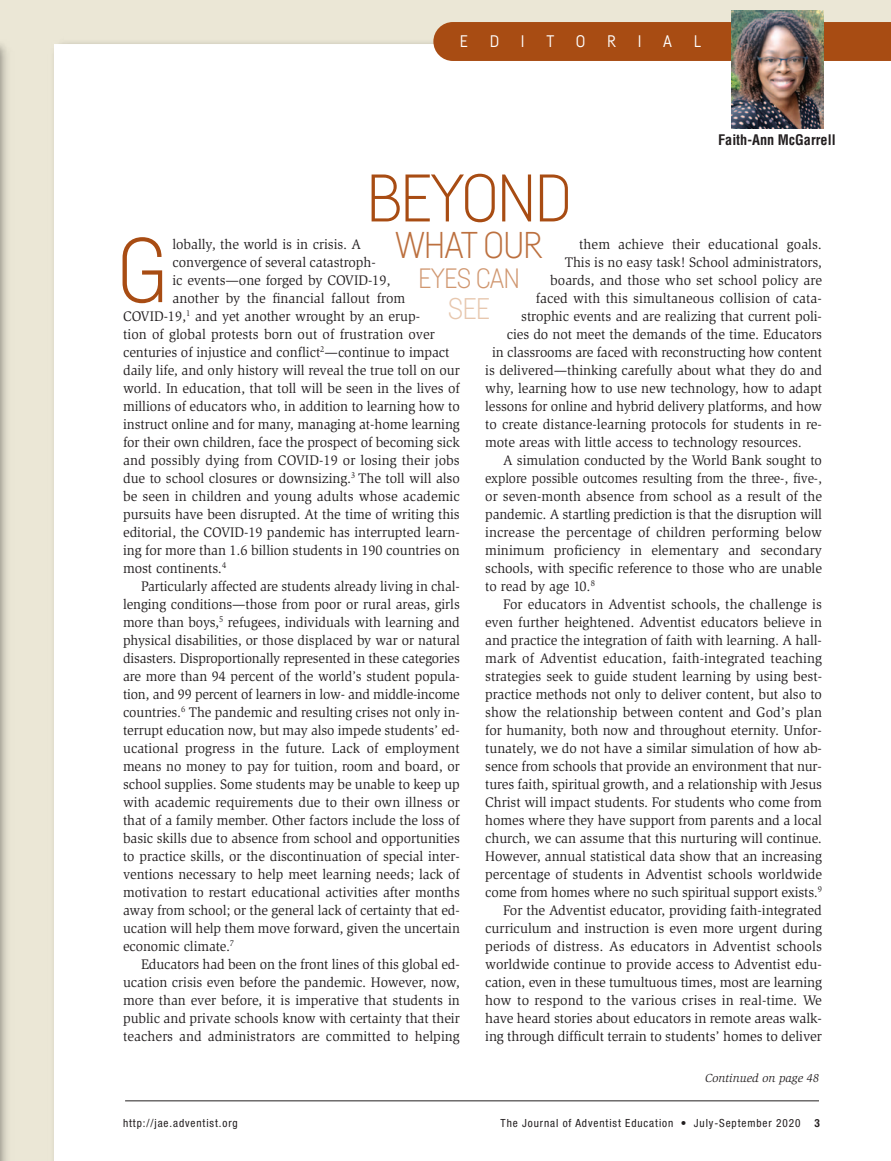
<style>
.page{position:relative;width:891px;height:1161px;background:#ebe7d6}
.page>*{position:absolute;margin:0;border:0;box-sizing:border-box;transform-origin:0 0}
.t1{font:300 90px "Fabrikat";color:#a84c13}
.t2{font:300 66.15px "Fabrikat";letter-spacing:-.035em;color:#a84c13}
.t3{font:300 36.75px "Fabrikat";letter-spacing:-.035em;color:#bc703f}
.t4{font:300 29.4px "Fabrikat";color:#e7c7ae}
.t5{font:300 27.6px "Fabrikat";letter-spacing:-.035em;color:#d09770}
.t6{font:16.5px "Fabrikat";color:#fff}
.t7{font:14.25px/18px "Slimbach Std";letter-spacing:-.005em;color:#231f20;text-align:justify}
.t8{font:14.25px/18px "Slimbach Std";letter-spacing:-.005em;color:#231f20;text-align:justify;scale:.96 1}
.t9{font:700 condensed 14.25px "Helvetica";color:#231f20}
.t10{font:italic 12px "Slimbach Std";color:#231f20}
.t11{font:condensed 11.25px "Helvetica Neue";letter-spacing:.08em;color:#231f20}
.t12{font:700 condensed 11.25px "Helvetica Neue";color:#231f20}
</style>
<div class="page">
<div style="left:54px;top:44px;width:837px;height:1117px;background:#fff"></div>
<img style="left:0;top:44px;width:7px;height:1117px">
<div style="left:433px;top:22px;width:458px;height:39px;background:#a84c13"></div>
<hr style="left:125px;top:1101px;width:694px;height:1px;background:#231f20">
<img style="left:732px;top:10px;width:92px;height:119px">
<div style="left:108px;top:1083px;width:363px;height:17px;background:#fff"></div>
<div style="left:355px;top:231px;width:230px;height:142px;background:#fff"></div>
<p class="t6" style="left:460px;top:32px;width:10px">E</p>
<p class="t6" style="left:490px;top:32px;width:11px">D</p>
<p class="t6" style="left:521px;top:32px;width:5px">I</p>
<p class="t6" style="left:546px;top:32px;width:9px">T</p>
<p class="t6" style="left:576px;top:32px;width:11px">O</p>
<p class="t6" style="left:607px;top:32px;width:10px">R</p>
<p class="t6" style="left:638px;top:32px;width:5px">I</p>
<p class="t6" style="left:663px;top:32px;width:10px">A</p>
<p class="t6" style="left:694px;top:32px;width:9px">L</p>
<p class="t9" style="left:718px;top:135px;width:119px">Faith-Ann McGarrell</p>
<p class="t2" style="left:366px;top:160px;width:208px">BEYOND</p>
<p class="t3" style="left:395px;top:224px;width:149px">WHAT OUR</p>
<p class="t5" style="left:418px;top:262px;width:103px">EYES CAN</p>
<p class="t4" style="left:448px;top:291px;width:44px">SEE</p>
<p class="t1" style="left:117px;top:219px;width:53px">G</p>
<p class="t7" style="left:173px;top:237px;width:190px">lobally, the world is in crisis. A</p>
<p class="t7" style="left:173px;top:255px;width:205px">convergence of several catastroph -</p>
<p class="t7" style="left:173px;top:273px;width:220px">ic events—one forged by COVID-19,</p>
<p class="t7" style="left:173px;top:291px;width:234px">another by the financial fallout from</p>
<p class="t7" style="left:123px;top:309px;width:298px">COVID-19,<sup>1</sup> and yet another wrought by an erup-</p>
<p class="t7" style="left:123px;top:327px;width:313px">tion of global protests born out of frustration over</p>
<p class="t7" style="left:123px;top:345px;width:328px">centuries of injustice and conflict<sup>2</sup>—continue to impact</p>
<p class="t7" style="left:123px;top:363px;width:338px">daily life, and only history will reveal the true toll on our</p>
<p class="t7" style="left:123px;top:381px;width:338px">world. In education, that toll will be seen in the lives of</p>
<p class="t7" style="left:123px;top:399px;width:338px">millions of educators who, in addition to learning how to</p>
<p class="t7" style="left:123px;top:417px;width:338px">instruct online and for many, managing at-home learning</p>
<p class="t7" style="left:123px;top:435px;width:338px">for their own children, face the prospect of becoming sick</p>
<p class="t7" style="left:123px;top:453px;width:338px">and possibly dying from COVID-19 or losing their jobs</p>
<p class="t7" style="left:123px;top:471px;width:338px">due to school closures or downsizing.<sup>3</sup> The toll will also</p>
<p class="t7" style="left:123px;top:489px;width:338px">be seen in children and young adults whose academic</p>
<p class="t7" style="left:123px;top:507px;width:338px">pursuits have been disrupted. At the time of writing this</p>
<p class="t7" style="left:123px;top:525px;width:338px">editorial, the COVID-19 pandemic has interrupted learn-</p>
<p class="t7" style="left:123px;top:543px;width:338px">ing for more than 1.6 billion students in 190 countries on</p>
<p class="t7" style="left:123px;top:561px;width:105px">most continents.<sup>4</sup></p>
<p class="t8" style="left:123px;top:579px;width:352px;text-indent:18px">Particularly affected are students already living in chal&shy;lenging conditions—those from poor or rural areas, girls more than boys,<sup>5</sup> refugees, individuals with learning and physical disabilities, or those displaced by war or natural disasters. Disproportionally represented in these categories are more than 94 percent of the world’s student popula&shy;tion, and 99 percent of learners in low- and middle-income countries.<sup>6</sup> The pandemic and resulting crises not only in&shy;terrupt education now, but may also impede students’ ed&shy;ucational progress in the future. Lack of employment means no money to pay for tuition, room and board, or school supplies. Some students may be unable to keep up with academic requirements due to their own illness or that of a family member. Other factors include the loss of basic skills due to absence from school and opportunities to practice skills, or the discontinuation of special inter&shy;ventions necessary to help meet learning needs; lack of motivation to restart educational activities after months away from school; or the general lack of certainty that ed&shy;ucation will help them move forward, given the uncertain economic climate.<sup>7</sup></p>
<p class="t7" style="left:123px;top:957px;width:338px;text-indent:18px">Educators had been on the front lines of this global ed&shy;ucation crisis even before the pandemic. However, now, more than ever before, it is imperative that students in public and private schools know with certainty that their teachers and administrators are committed to helping</p>
<p class="t7" style="left:579px;top:237px;width:244px">them achieve their educational goals.</p>
<p class="t7" style="left:565px;top:255px;width:259px">This is no easy task! School administrators,</p>
<p class="t7" style="left:550px;top:273px;width:273px">boards, and those who set school policy are</p>
<p class="t7" style="left:536px;top:291px;width:288px">faced with this simultaneous collision of cata-</p>
<p class="t7" style="left:521px;top:309px;width:302px">strophic events and are realizing that current poli-</p>
<p class="t7" style="left:507px;top:327px;width:317px">cies do not meet the demands of the time. Educators</p>
<p class="t7" style="left:492px;top:345px;width:331px">in classrooms are faced with reconstructing how content</p>
<p class="t7" style="left:485px;top:363px;width:338px">is delivered—thinking carefully about what they do and</p>
<p class="t7" style="left:485px;top:381px;width:338px">why, learning how to use new technology, how to adapt</p>
<p class="t7" style="left:485px;top:399px;width:338px">lessons for online and hybrid delivery platforms, and how</p>
<p class="t7" style="left:485px;top:417px;width:338px">to create distance-learning protocols for students in re-</p>
<p class="t7" style="left:485px;top:435px;width:318px">mote areas with little access to technology resources.</p>
<p class="t7" style="left:485px;top:453px;width:338px;text-indent:18px">A simulation conducted by the World Bank sought to explore possible outcomes resulting from the three-, five-, or seven-month absence from school as a result of the pandemic. A startling prediction is that the disruption will increase the percentage of children performing below minimum proficiency in elementary and secondary schools, with specific reference to those who are unable to read by age 10.<sup>8</sup></p>
<p class="t7" style="left:485px;top:597px;width:338px;text-indent:18px">For educators in Adventist schools, the challenge is even further heightened. Adventist educators believe in and practice the integration of faith with learning. A hall&shy;mark of Adventist education, faith-integrated teaching strategies seek to guide student learning by using best&shy;practice methods not only to deliver content, but also to show the relationship between content and God’s plan for humanity, both now and throughout eternity. Unfor&shy;tunately, we do not have a similar simulation of how ab&shy;sence from schools that provide an environment that nur&shy;tures faith, spiritual growth, and a relationship with Jesus Christ will impact students. For students who come from homes where they have support from parents and a local church, we can assume that this nurturing will continue.<br>However, annual statistical data show that an increasing percentage of students in Adventist schools worldwide come from homes where no such spiritual support exists.<sup>9</sup></p>
<p class="t7" style="left:485px;top:903px;width:338px;text-indent:18px">For the Adventist educator, providing faith-integrated curriculum and instruction is even more urgent during periods of distress. As educators in Adventist schools worldwide continue to provide access to Adventist edu&shy;cation, even in these tumultuous times, most are learning how to respond to the various crises in real-time. We have heard stories about educators in remote areas walk&shy;ing through difficult terrain to students’ homes to deliver</p>
<p class="t10" style="left:705px;top:1073px;width:115px">Continued on page 48</p>
<p class="t11" style="left:123px;top:1119px;width:116px">http://jae.adventist.org</p>
<p class="t11" style="left:501px;top:1119px;width:301px">The Journal of Adventist Education • July-September 2020</p>
<p class="t11" style="left:495px;top:1119px;width:302px">The Journal of Adventist Education • July-September 2020</p>
<p class="t12" style="left:815px;top:1119px;width:7px">3</p>
</div>
